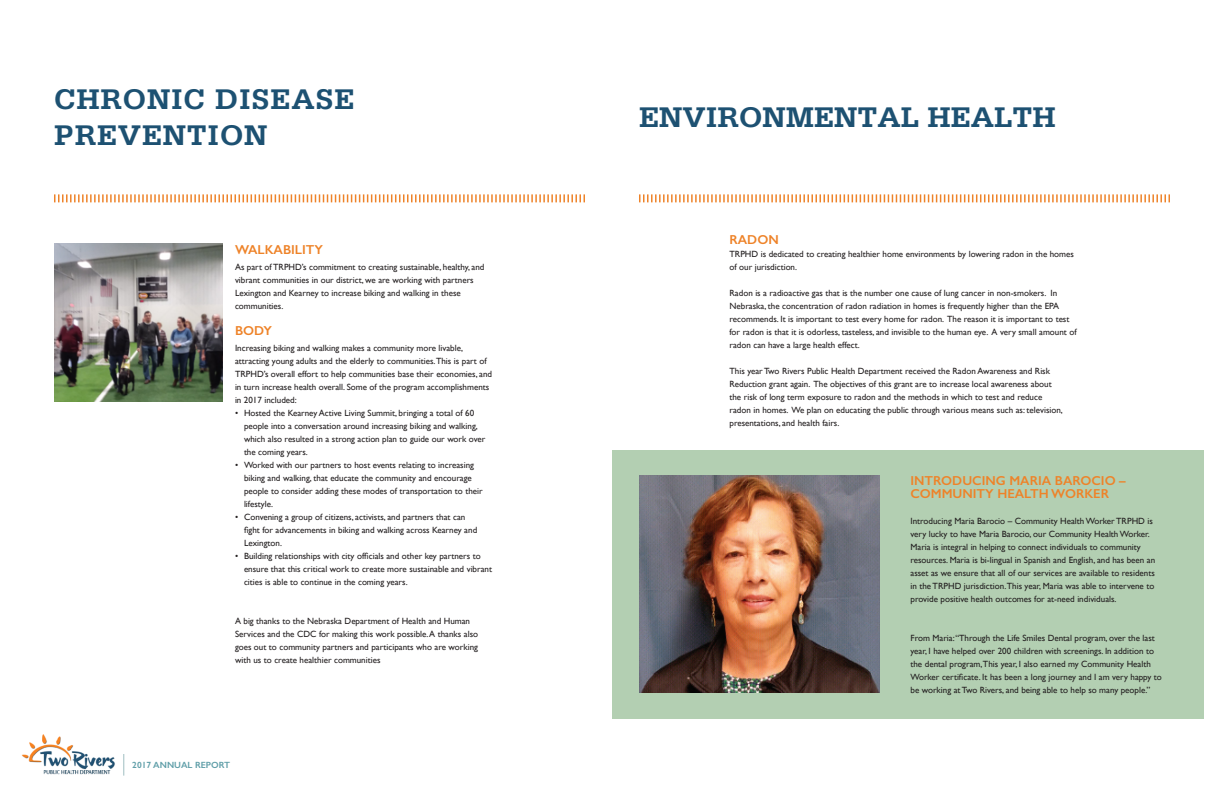
<style>
.page{position:relative;width:1224px;height:792px;background:#fff}
.page>*{position:absolute;margin:0;border:0;box-sizing:border-box;transform-origin:0 0}
.body_copy{font:700 30px/36px "Serifa";letter-spacing:.025em;color:#1d5172}
.body_copy-2{font:700 30px "Serifa";color:#1d5172}
.body_copy-3{font:600 13px "Gill Sans";color:#ee8329}
.body_copy-4{font:9px/13px "Gill Sans";color:#231f20}
.body_copy-5{font:600 9px "Gill Sans";color:#5f9ea8}
</style>
<div class="page">
<img style="left:54px;top:243px;width:169px;height:159px">
<img style="left:21px;top:734px;width:94px;height:41px">
<svg style="left:123px;top:754px;width:1px;height:22px"></svg>
<svg style="left:54px;top:194px;width:531px;height:8px"></svg>
<svg style="left:639px;top:194px;width:531px;height:8px"></svg>
<div style="left:612px;top:450px;width:592px;height:269px;background:#b3cfb2"></div>
<img style="left:639px;top:475px;width:241px;height:218px">
<p class="body_copy" style="left:54px;top:81px;width:302px">CHRONIC DISEASE<br>PREVENTION</p>
<p class="body_copy-3" style="left:235px;top:242px;width:90px">WALKABILITY</p>
<p class="body_copy-4" style="left:235px;top:260px;width:251px">As part of TRPHD’s commitment to creating sustainable, healthy, and vibrant communities in our district, we are working with partners Lexington and Kearney to increase biking and walking in these communities.</p>
<p class="body_copy-3" style="left:235px;top:323px;width:39px">BODY</p>
<p class="body_copy-4" style="left:235px;top:341px;width:259px">Increasing biking and walking makes a community more livable, attracting young adults and the elderly to communities.This is part of TRPHD’s overall effort to help communities base their economies, and in turn increase health overall. Some of the program accomplishments in 2017 included:</p>
<p class="body_copy-4" style="left:244px;top:406px;width:243px;text-indent:-9px">• Hosted the Kearney Active Living Summit, bringing a total of 60 people into a conversation around increasing biking and walking, which also resulted in a strong action plan to guide our work over the coming years.</p>
<p class="body_copy-4" style="left:244px;top:458px;width:240px;text-indent:-9px">• Worked with our partners to host events relating to increasing biking and walking, that educate the community and encourage people to consider adding these modes of transportation to their lifestyle.</p>
<p class="body_copy-4" style="left:244px;top:510px;width:235px;text-indent:-9px">• Convening a group of citizens, activists, and partners that can fight for advancements in biking and walking across Kearney and<br>Lexington.</p>
<p class="body_copy-4" style="left:244px;top:549px;width:250px;text-indent:-9px">• Building relationships with city officials and other key partners to ensure that this critical work to create more sustainable and vibrant cities is able to continue in the coming years.</p>
<p class="body_copy-4" style="left:235px;top:614px;width:245px">A big thanks to the Nebraska Department of Health and Human Services and the CDC for making this work possible. A thanks also goes out to community partners and participants who are working with us to create healthier communities</p>
<p class="body_copy-5" style="left:132px;top:760px;width:99px">2017 ANNUAL REPORT</p>
<p class="body_copy-2" style="left:639px;top:100px;width:418px">ENVIRONMENTAL HEALTH</p>
<p class="body_copy-3" style="left:730px;top:232px;width:51px">RADON</p>
<p class="body_copy-4" style="left:730px;top:247px;width:346px">TRPHD is dedicated to creating healthier home environments by lowering radon in the homes of our jurisdiction.</p>
<p class="body_copy-4" style="left:730px;top:286px;width:349px">Radon is a radioactive gas that is the number one cause of lung cancer in non-smokers. In Nebraska, the concentration of radon radiation in homes is frequently higher than the EPA recommends. It is important to test every home for radon. The reason it is important to test for radon is that it is odorless, tasteless, and invisible to the human eye. A very small amount of radon can have a large health effect.</p>
<p class="body_copy-4" style="left:730px;top:364px;width:335px">This year Two Rivers Public Health Department received the Radon Awareness and Risk Reduction grant again. The objectives of this grant are to increase local awareness about the risk of long term exposure to radon and the methods in which to test and reduce radon in homes. We plan on educating the public through various means such as: television, presentations, and health fairs.</p>
<p class="body_copy-3" style="left:910px;top:473px;width:217px">INTRODUCING MARIA BAROCIO –</p>
<p class="body_copy-3" style="left:910px;top:486px;width:200px">COMMUNITY HEALTH WORKER</p>
<p class="body_copy-4" style="left:910px;top:514px;width:246px">Introducing Maria Barocio – Community Health Worker TRPHD is very lucky to have Maria Barocio, our Community Health Worker.<br>Maria is integral in helping to connect individuals to community resources. Maria is bi-lingual in Spanish and English, and has been an asset as we ensure that all of our services are available to residents in the TRPHD jurisdiction.This year, Maria was able to intervene to provide positive health outcomes for at-need individuals.</p>
<p class="body_copy-4" style="left:910px;top:631px;width:253px">From Maria: “Through the Life Smiles Dental program, over the last year, I have helped over 200 children with screenings. In addition to the dental program,This year, I also earned my Community Health Worker certificate. It has been a long journey and I am very happy to be working at Two Rivers, and being able to help so many people.”</p>
</div>
